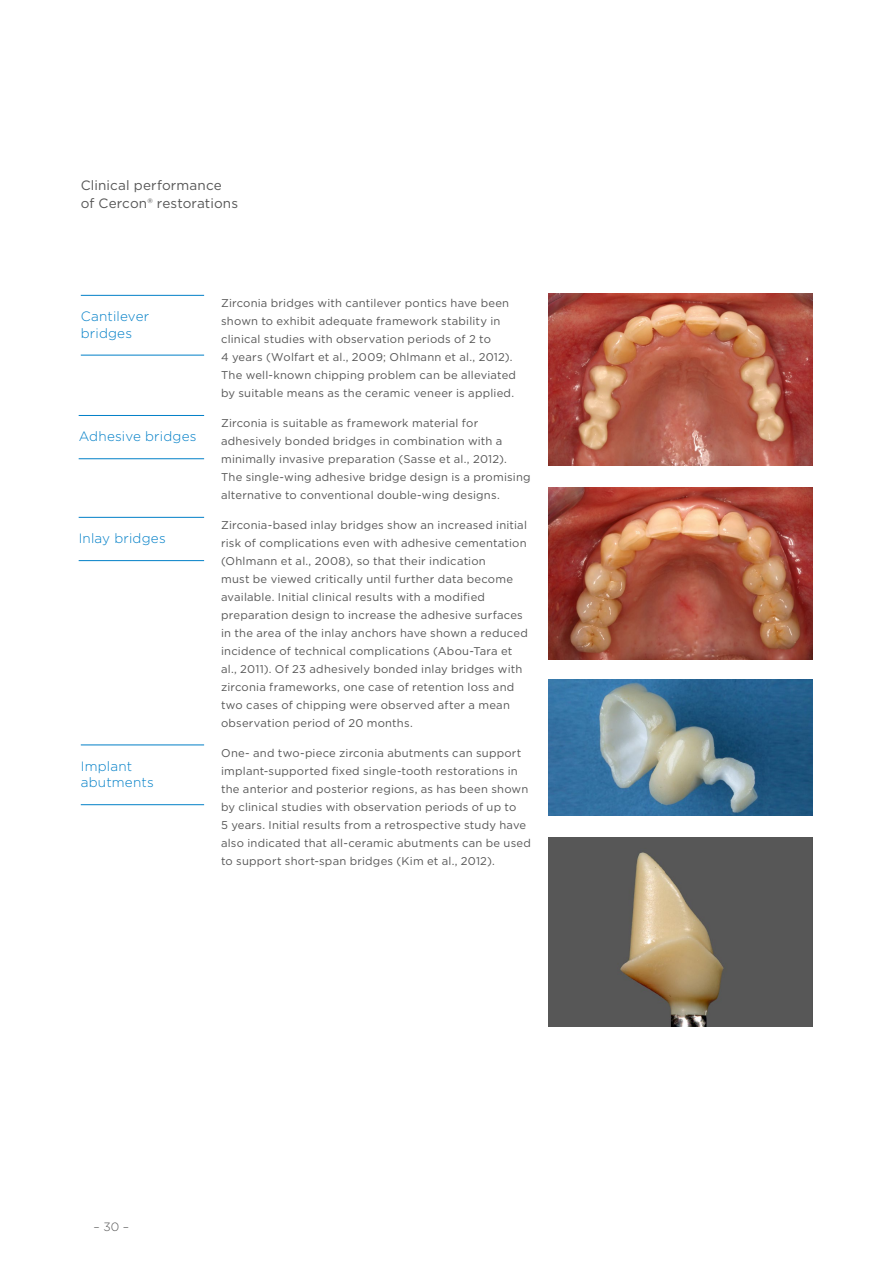
<style>
.page{position:relative;width:893px;height:1263px;background:#fff}
.page>*{position:absolute;margin:0;border:0;box-sizing:border-box;transform-origin:0 0}
.t1{font:300 13.5px/16.5px "Gotham";letter-spacing:.015em;color:#007fc7}
.t2{font:13.5px/18px "Gotham";letter-spacing:.01em;color:#565656}
.t3{font:300 12px "Gotham";color:#565656}
.t4{font:11.25px/18px "Gotham";letter-spacing:.02em;color:#565656}
</style>
<div class="page">
<img style="left:549px;top:293px;width:263px;height:172px">
<img style="left:549px;top:487px;width:263px;height:172px">
<img style="left:549px;top:679px;width:263px;height:136px">
<img style="left:549px;top:838px;width:263px;height:188px">
<hr style="left:81px;top:295px;width:123px;height:1px;background:#007fc7">
<hr style="left:81px;top:355px;width:123px;height:1px;background:#007fc7">
<hr style="left:79px;top:415px;width:125px;height:1px;background:#007fc7">
<hr style="left:79px;top:458px;width:125px;height:1px;background:#007fc7">
<hr style="left:79px;top:517px;width:125px;height:1px;background:#007fc7">
<hr style="left:79px;top:560px;width:125px;height:1px;background:#007fc7">
<hr style="left:81px;top:744px;width:123px;height:1px;background:#007fc7">
<hr style="left:81px;top:804px;width:123px;height:1px;background:#007fc7">
<p class="t2" style="left:81px;top:176px;width:159px">Clinical performance of Cercon® restorations</p>
<p class="t1" style="left:81px;top:308px;width:70px">Cantilever bridges</p>
<p class="t1" style="left:79px;top:428px;width:119px">Adhesive bridges</p>
<p class="t1" style="left:79px;top:530px;width:89px">Inlay bridges</p>
<p class="t1" style="left:81px;top:757px;width:75px">Implant abutments</p>
<p class="t4" style="left:221px;top:294px;width:296px">Zirconia bridges with cantilever pontics have been shown to exhibit adequate framework stability in clinical studies with observation periods of 2 to<br>4 years (Wolfart et al., 2009; Ohlmann et al., 2012).<br>The well-known chipping problem can be alleviated by suitable means as the ceramic veneer is applied.</p>
<p class="t4" style="left:221px;top:414px;width:311px">Zirconia is suitable as framework material for adhesively bonded bridges in combination with a minimally invasive preparation (Sasse et al., 2012).<br>The single-wing adhesive bridge design is a promising alternative to conventional double-wing designs.</p>
<p class="t4" style="left:221px;top:516px;width:308px">Zirconia-based inlay bridges show an increased initial risk of complications even with adhesive cementation (Ohlmann et al., 2008), so that their indication<br>must be viewed critically until further data become available. Initial clinical results with a modified preparation design to increase the adhesive surfaces in the area of the inlay anchors have shown a reduced incidence of technical complications (Abou-Tara et al., 2011). Of 23 adhesively bonded inlay bridges with zirconia frameworks, one case of retention loss and two cases of chipping were observed after a mean observation period of 20 months.</p>
<p class="t4" style="left:221px;top:744px;width:311px">One- and two-piece zirconia abutments can support implant-supported fixed single-tooth restorations in the anterior and posterior regions, as has been shown by clinical studies with observation periods of up to<br>5 years. Initial results from a retrospective study have also indicated that all-ceramic abutments can be used to support short-span bridges (Kim et al., 2012).</p>
<p class="t3" style="left:94px;top:1219px;width:37px">– 30 –</p>
</div>
